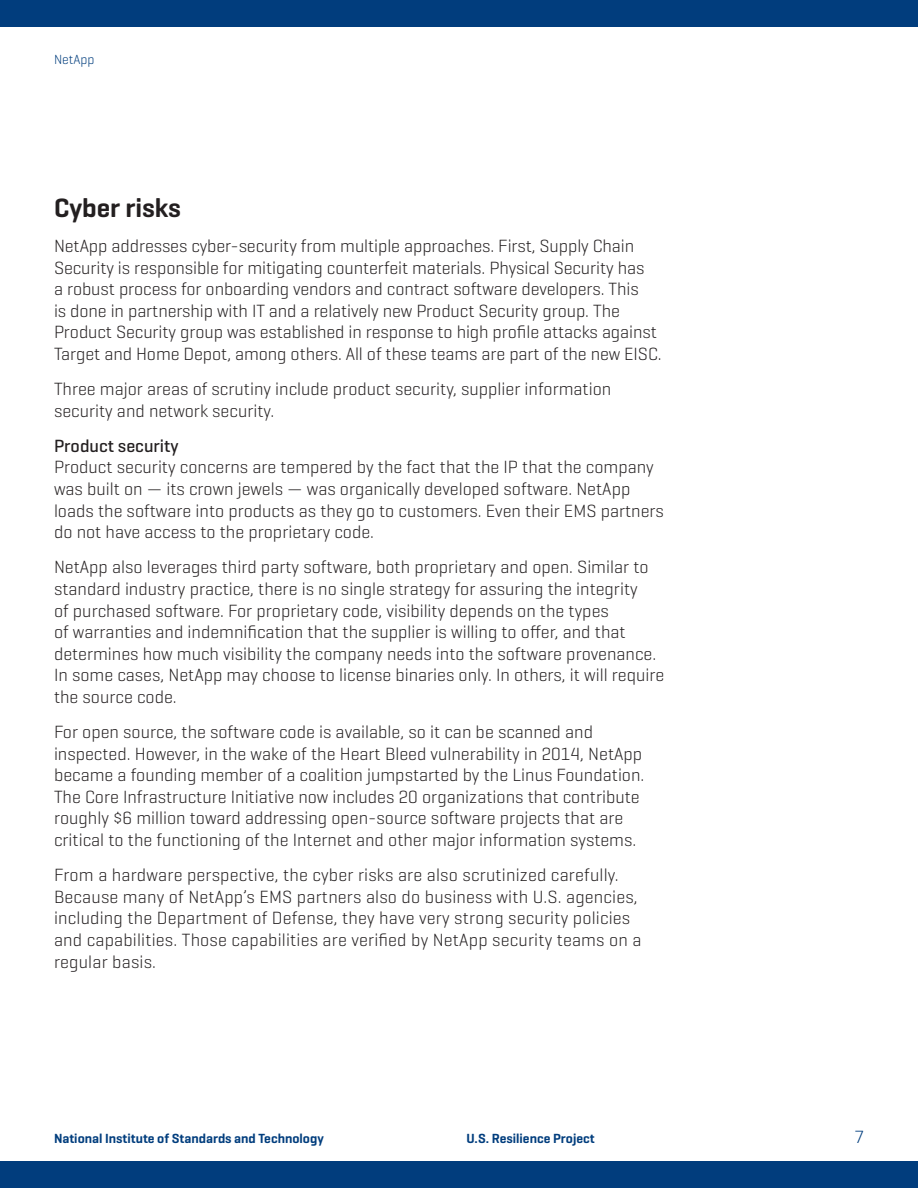
<style>
.page{position:relative;width:918px;height:1188px;background:#fff}
.page>*{position:absolute;margin:0;border:0;box-sizing:border-box;transform-origin:0 0}
.Section_header{font:600 27px "Geogrotesque";color:#231f20}
.Body_text{font:300 18px/21.6px "Geogrotesque";color:#231f20}
.t1{font:300 18px "Geogrotesque";color:#013d7d}
.t2{font:600 13.5px "Geogrotesque";color:#013d7d}
.t3{font:300 13.5px "Geogrotesque";color:#013d7d}
.s1{font-weight:500}
</style>
<div class="page">
<div style="left:0;top:1161px;width:918px;height:27px;background:#013d7d"></div>
<div style="left:0;top:0;width:918px;height:27px;background:#013d7d"></div>
<p class="t3" style="left:54px;top:51px;width:42px">NetApp</p>
<p class="Section_header" style="left:54px;top:191px;width:129px">Cyber risks</p>
<p class="Body_text" style="left:54px;top:235px;width:609px">NetApp addresses cyber-security from multiple approaches. First, Supply Chain Security is responsible for mitigating counterfeit materials. Physical Security has<br>a robust process for onboarding vendors and contract software developers. This<br>is done in partnership with IT and a relatively new Product Security group. The Product Security group was established in response to high profile attacks against Target and Home Depot, among others. All of these teams are part of the new EISC.</p>
<p class="Body_text" style="left:54px;top:378px;width:559px">Three major areas of scrutiny include product security, supplier information security and network security.</p>
<p class="Body_text" style="left:54px;top:434px;width:611px"><span class="s1">Product security<br></span>Product security concerns are tempered by the fact that the IP that the company was built on — its crown jewels — was organically developed software. NetApp loads the software into products as they go to customers. Even their EMS partners do not have access to the proprietary code.</p>
<p class="Body_text" style="left:54px;top:556px;width:612px">NetApp also leverages third party software, both proprietary and open. Similar to standard industry practice, there is no single strategy for assuring the integrity<br>of purchased software. For proprietary code, visibility depends on the types<br>of warranties and indemnification that the supplier is willing to offer, and that determines how much visibility the company needs into the software provenance.<br>In some cases, NetApp may choose to license binaries only. In others, it will require the source code.</p>
<p class="Body_text" style="left:54px;top:721px;width:592px">For open source, the software code is available, so it can be scanned and inspected. However, in the wake of the Heart Bleed vulnerability in 2014, NetApp became a founding member of a coalition jumpstarted by the Linus Foundation.<br>The Core Infrastructure Initiative now includes 20 organizations that contribute roughly $6 million toward addressing open-source software projects that are critical to the functioning of the Internet and other major information systems.</p>
<p class="Body_text" style="left:54px;top:864px;width:589px">From a hardware perspective, the cyber risks are also scrutinized carefully.<br>Because many of NetApp’s EMS partners also do business with U.S. agencies, including the Department of Defense, they have very strong security policies and capabilities. Those capabilities are verified by NetApp security teams on a regular basis.</p>
<p class="t2" style="left:54px;top:1130px;width:271px">National Institute of Standards and Technology</p>
<p class="t2" style="left:467px;top:1130px;width:130px">U.S. Resilience Project</p>
<p class="t1" style="left:854px;top:1126px;width:11px">7</p>
</div>
